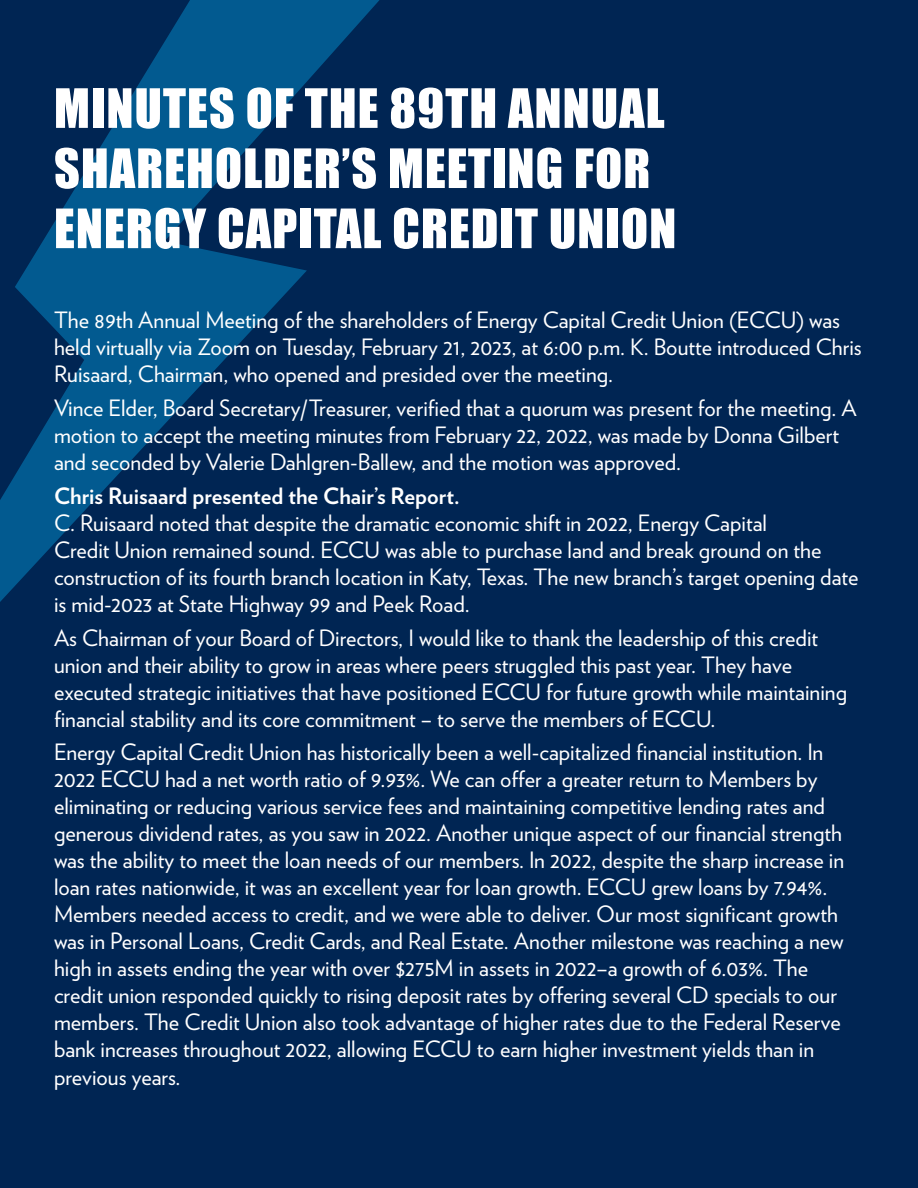
<style>
.page{position:relative;width:918px;height:1188px;background:#002553}
.page>*{position:absolute;margin:0;border:0;box-sizing:border-box;transform-origin:0 0}
.t1{font:50.1px/60.2px "Impact";letter-spacing:.02em;color:#fff}
.t2{font:22.5px/27px "Verlag";color:#fff}
.t3{font:700 22.5px "Verlag";color:#fff}
</style>
<div class="page">
<svg style="left:0;top:0;width:379px;height:602px"></svg>
<h1 class="t1" style="left:54px;top:77px;width:624px">MINUTES OF THE 89TH ANNUAL<br>SHAREHOLDER’S MEETING FOR<br>ENERGY CAPITAL CREDIT UNION</h1>
<p class="t2" style="left:54px;top:306px;width:809px">The 89th Annual Meeting of the shareholders of Energy Capital Credit Union (ECCU) was held virtually via Zoom on Tuesday, February 21, 2023, at 6:00 p.m. K. Boutte introduced Chris<br>Ruisaard, Chairman, who opened and presided over the meeting.</p>
<p class="t2" style="left:54px;top:394px;width:804px">Vince Elder, Board Secretary/Treasurer, verified that a quorum was present for the meeting. A motion to accept the meeting minutes from February 22, 2022, was made by Donna Gilbert and seconded by Valerie Dahlgren-Ballew, and the motion was approved.</p>
<p class="t3" style="left:54px;top:478px;width:407px">Chris Ruisaard presented the Chair’s Report.</p>
<p class="t2" style="left:54px;top:508px;width:806px">C. Ruisaard noted that despite the dramatic economic shift in 2022, Energy Capital<br>Credit Union remained sound. ECCU was able to purchase land and break ground on the construction of its fourth branch location in Katy, Texas. The new branch’s target opening date is mid-2023 at State Highway 99 and Peek Road.</p>
<p class="t2" style="left:54px;top:623px;width:795px">As Chairman of your Board of Directors, I would like to thank the leadership of this credit union and their ability to grow in areas where peers struggled this past year. They have executed strategic initiatives that have positioned ECCU for future growth while maintaining financial stability and its core commitment – to serve the members of ECCU.</p>
<p class="t2" style="left:54px;top:738px;width:792px">Energy Capital Credit Union has historically been a well-capitalized financial institution. In 2022 ECCU had a net worth ratio of 9.93%. We can offer a greater return to Members by eliminating or reducing various service fees and maintaining competitive lending rates and generous dividend rates, as you saw in 2022. Another unique aspect of our financial strength was the ability to meet the loan needs of our members. In 2022, despite the sharp increase in loan rates nationwide, it was an excellent year for loan growth. ECCU grew loans by 7.94%.<br>Members needed access to credit, and we were able to deliver. Our most significant growth was in Personal Loans, Credit Cards, and Real Estate. Another milestone was reaching a new high in assets ending the year with over $275M in assets in 2022–a growth of 6.03%. The credit union responded quickly to rising deposit rates by offering several CD specials to our members. The Credit Union also took advantage of higher rates due to the Federal Reserve bank increases throughout 2022, allowing ECCU to earn higher investment yields than in previous years.</p>
</div>
